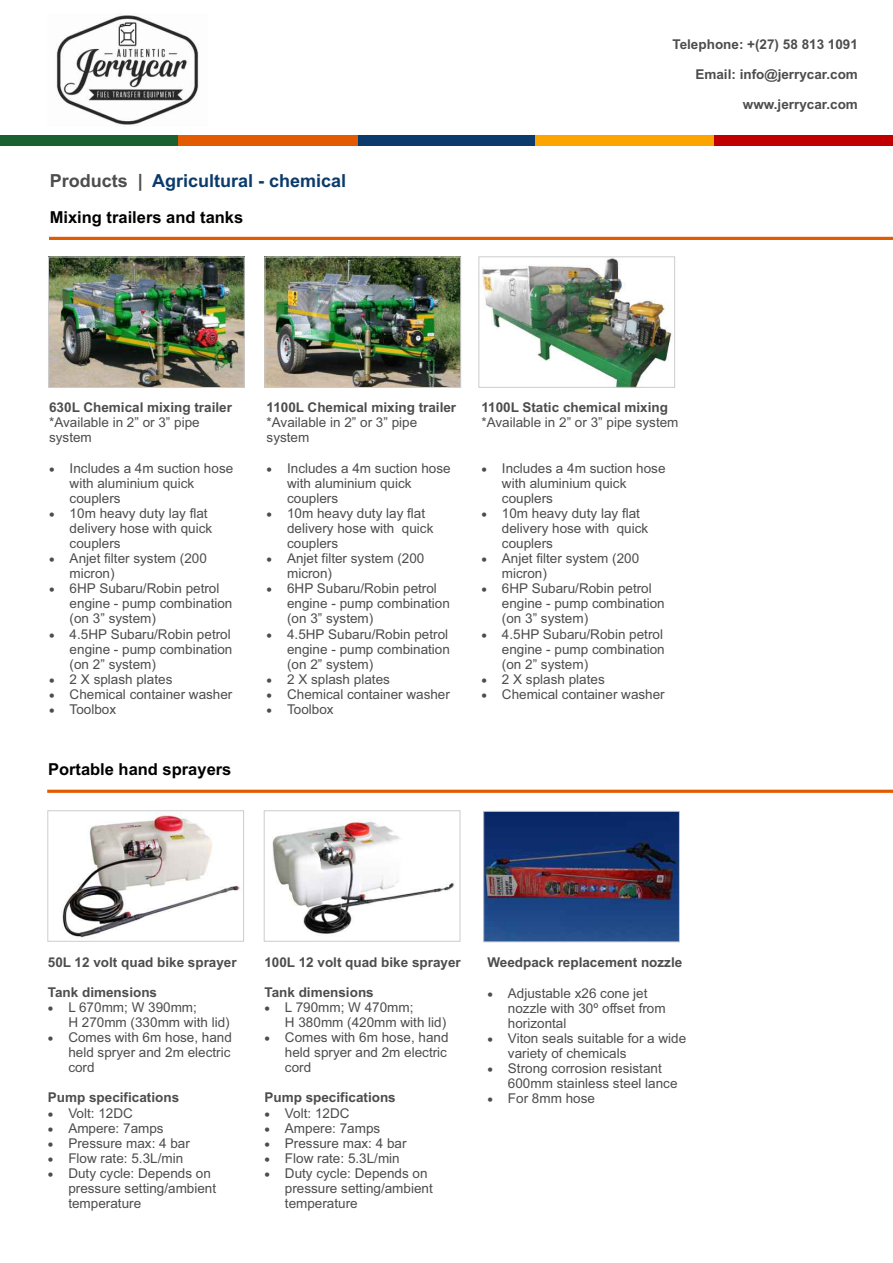
<style>
.page{position:relative;width:893px;height:1263px;background:#fff}
.page>*{position:absolute;margin:0;border:0;box-sizing:border-box;transform-origin:0 0}
.t1{font:700 18px "Arial";color:#0b3b6c}
.t2{font:700 16.5px "Arial";color:#000}
.t3{font:13.5px/15.1px "Arial";color:#4d4d4d}
.t4{font:700 13.5px "Arial";color:#4d4d4d}
.s1{color:#4d4d4d}
</style>
<div class="page">
<div style="left:358px;top:135px;width:177px;height:11px;background:#0b3b6c"></div>
<div style="left:535px;top:135px;width:180px;height:11px;background:#fca400"></div>
<div style="left:715px;top:135px;width:178px;height:11px;background:#c00000"></div>
<div style="left:0;top:135px;width:178px;height:11px;background:#1a612f"></div>
<div style="left:178px;top:135px;width:180px;height:11px;background:#e35b00"></div>
<hr style="left:49px;top:237px;width:844px;height:3px;background:#e35b00">
<img style="left:50px;top:259px;width:193px;height:127px">
<div style="left:48px;top:257px;width:197px;height:131px;border:1px solid #ccc"></div>
<img style="left:266px;top:259px;width:193px;height:127px">
<div style="left:264px;top:257px;width:197px;height:131px;border:1px solid #ccc"></div>
<img style="left:480px;top:258px;width:192px;height:128px">
<div style="left:478px;top:256px;width:197px;height:132px;border:1px solid #ccc"></div>
<hr style="left:47px;top:790px;width:846px;height:3px;background:#e35b00">
<img style="left:61px;top:812px;width:179px;height:126px">
<div style="left:47px;top:810px;width:197px;height:132px;border:1px solid #ccc"></div>
<img style="left:272px;top:819px;width:183px;height:115px">
<div style="left:264px;top:810px;width:196px;height:132px;border:1px solid #ccc"></div>
<img style="left:485px;top:813px;width:193px;height:127px">
<div style="left:483px;top:811px;width:197px;height:131px;border:1px solid #ccc"></div>
<img style="left:56px;top:15px;width:143px;height:110px">
<h1 class="t1" style="left:50px;top:174px;width:298px"><span class="s1">Products |</span> Agricultural - chemical</h1>
<p class="t2" style="left:50px;top:211px;width:195px">Mixing trailers and tanks</p>
<p class="t4" style="left:672px;top:39px;width:187px">Telephone: +(27) 58 813 1091</p>
<p class="t4" style="left:695px;top:69px;width:164px">Email: info@jerrycar.com</p>
<p class="t4" style="left:743px;top:99px;width:117px">www.jerrycar.com</p>
<p class="t4" style="left:49px;top:402px;width:184px">630L Chemical mixing trailer</p>
<p class="t3" style="left:49px;top:416px;width:152px">*Available in 2” or 3” pipe system</p>
<p class="t3" style="left:70px;top:462px;width:165px;text-indent:-21px">• Includes a 4m suction hose with aluminium quick couplers</p>
<p class="t3" style="left:70px;top:507px;width:144px;text-indent:-21px">• 10m heavy duty lay flat delivery hose with quick couplers</p>
<p class="t3" style="left:70px;top:552px;width:139px;text-indent:-21px">• Anjet filter system (200 micron)</p>
<p class="t3" style="left:70px;top:582px;width:164px;text-indent:-21px">• 6HP Subaru/Robin petrol engine - pump combination (on 3” system)</p>
<p class="t3" style="left:70px;top:627px;width:164px;text-indent:-21px">• 4.5HP Subaru/Robin petrol engine - pump combination (on 2” system)</p>
<p class="t3" style="left:49px;top:673px;width:125px">• 2 X splash plates</p>
<p class="t3" style="left:49px;top:688px;width:185px">• Chemical container washer</p>
<p class="t3" style="left:49px;top:703px;width:69px">• Toolbox</p>
<p class="t2" style="left:48px;top:763px;width:185px">Portable hand sprayers</p>
<p class="t4" style="left:267px;top:402px;width:191px">1100L Chemical mixing trailer</p>
<p class="t3" style="left:267px;top:416px;width:152px">*Available in 2” or 3” pipe system</p>
<p class="t3" style="left:287px;top:462px;width:165px;text-indent:-21px">• Includes a 4m suction hose with aluminium quick couplers</p>
<p class="t3" style="left:287px;top:507px;width:148px;text-indent:-21px">• 10m heavy duty lay flat delivery hose with quick couplers</p>
<p class="t3" style="left:287px;top:552px;width:139px;text-indent:-21px">• Anjet filter system (200 micron)</p>
<p class="t3" style="left:287px;top:582px;width:164px;text-indent:-21px">• 6HP Subaru/Robin petrol engine - pump combination (on 3” system)</p>
<p class="t3" style="left:287px;top:627px;width:164px;text-indent:-21px">• 4.5HP Subaru/Robin petrol engine - pump combination (on 2” system)</p>
<p class="t3" style="left:267px;top:673px;width:125px">• 2 X splash plates</p>
<p class="t3" style="left:267px;top:688px;width:185px">• Chemical container washer</p>
<p class="t3" style="left:267px;top:703px;width:69px">• Toolbox</p>
<p class="t4" style="left:481px;top:402px;width:188px">1100L Static chemical mixing</p>
<p class="t3" style="left:481px;top:416px;width:199px">*Available in 2” or 3” pipe system</p>
<p class="t3" style="left:502px;top:462px;width:165px;text-indent:-21px">• Includes a 4m suction hose with aluminium quick couplers</p>
<p class="t3" style="left:502px;top:507px;width:148px;text-indent:-21px">• 10m heavy duty lay flat delivery hose with quick couplers</p>
<p class="t3" style="left:502px;top:552px;width:139px;text-indent:-21px">• Anjet filter system (200 micron)</p>
<p class="t3" style="left:502px;top:582px;width:164px;text-indent:-21px">• 6HP Subaru/Robin petrol engine - pump combination (on 3” system)</p>
<p class="t3" style="left:502px;top:627px;width:164px;text-indent:-21px">• 4.5HP Subaru/Robin petrol engine - pump combination (on 2” system)</p>
<p class="t3" style="left:481px;top:673px;width:125px">• 2 X splash plates</p>
<p class="t3" style="left:481px;top:688px;width:185px">• Chemical container washer</p>
<p class="t4" style="left:48px;top:957px;width:190px">50L 12 volt quad bike sprayer</p>
<p class="t4" style="left:48px;top:987px;width:111px">Tank dimensions</p>
<p class="t3" style="left:68px;top:1001px;width:163px;text-indent:-21px">• L 670mm; W 390mm;<br>H 270mm (330mm with lid)</p>
<p class="t3" style="left:68px;top:1031px;width:165px;text-align:justify;text-indent:-21px">• Comes with 6m hose, hand held spryer and 2m electric cord</p>
<p class="t4" style="left:48px;top:1092px;width:133px">Pump specifications</p>
<p class="t3" style="left:48px;top:1106px;width:87px">• Volt: 12DC</p>
<p class="t3" style="left:48px;top:1121px;width:117px">• Ampere: 7amps</p>
<p class="t3" style="left:48px;top:1136px;width:144px">• Pressure max: 4 bar</p>
<p class="t3" style="left:48px;top:1152px;width:137px">• Flow rate: 5.3L/min</p>
<p class="t3" style="left:68px;top:1167px;width:149px;text-indent:-21px">• Duty cycle: Depends on pressure setting/ambient temperature</p>
<p class="t4" style="left:264px;top:957px;width:198px">100L 12 volt quad bike sprayer</p>
<p class="t4" style="left:264px;top:987px;width:111px">Tank dimensions</p>
<p class="t3" style="left:285px;top:1001px;width:163px;text-indent:-21px">• L 790mm; W 470mm;<br>H 380mm (420mm with lid)</p>
<p class="t3" style="left:285px;top:1031px;width:165px;text-align:justify;text-indent:-21px">• Comes with 6m hose, hand held spryer and 2m electric cord</p>
<p class="t4" style="left:264px;top:1092px;width:133px">Pump specifications</p>
<p class="t3" style="left:264px;top:1106px;width:87px">• Volt: 12DC</p>
<p class="t3" style="left:264px;top:1121px;width:117px">• Ampere: 7amps</p>
<p class="t3" style="left:264px;top:1136px;width:144px">• Pressure max: 4 bar</p>
<p class="t3" style="left:264px;top:1152px;width:137px">• Flow rate: 5.3L/min</p>
<p class="t3" style="left:285px;top:1167px;width:149px;text-indent:-21px">• Duty cycle: Depends on pressure setting/ambient temperature</p>
<p class="t4" style="left:487px;top:957px;width:196px">Weedpack replacement nozzle</p>
<p class="t3" style="left:508px;top:986px;width:159px;text-indent:-21px">• Adjustable x26 cone jet nozzle with 30º offset from horizontal</p>
<p class="t3" style="left:508px;top:1032px;width:180px;text-indent:-21px">• Viton seals suitable for a wide variety of chemicals</p>
<p class="t3" style="left:508px;top:1062px;width:171px;text-indent:-21px">• Strong corrosion resistant<br>600mm stainless steel lance</p>
<p class="t3" style="left:487px;top:1092px;width:109px">• For 8mm hose</p>
</div>
